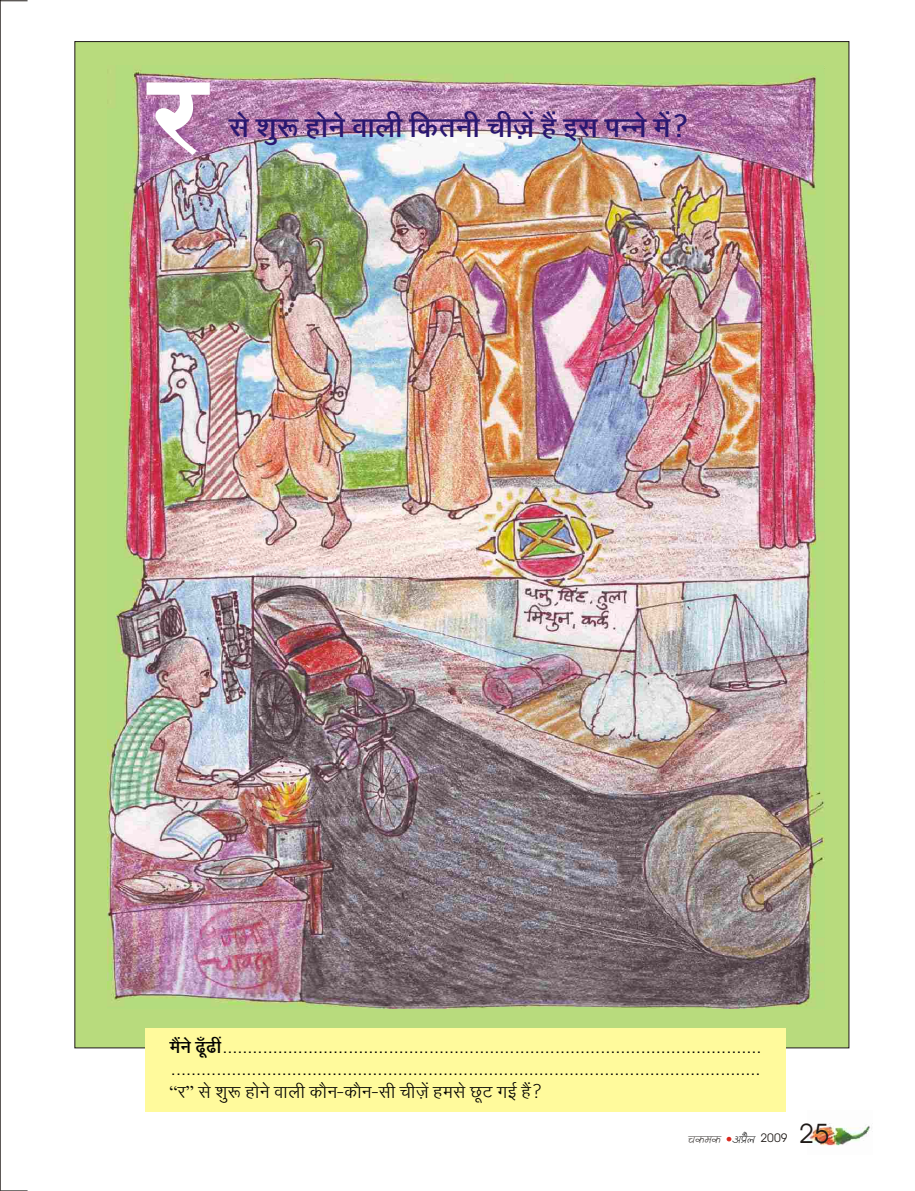
<style>
.page{position:relative;width:915px;height:1191px;background:#fff}
.page>*{position:absolute;margin:0;border:0;box-sizing:border-box;transform-origin:0 0}
.t1{font:155.55px "DV Shridhar Bold";color:#fff}
.t2{font:36px "DV Yogesh EN Bold";color:#291770}
.t3{font:27px "Avant Garde Bk BT";color:#1f1a17}
.t4{font:22.5px/22.5px "DV Yogesh EN Normal";color:#000;text-align:justify}
.t5{font:15px "DV Amruta Normal";color:#1f1a17}
.s1{font-family:"DV Yogesh EN Bold"}
.s2{font-family:"Times New Roman";font-size:18px}
.s3{color:#000}
.s4{font-family:"Avant Garde Bk BT";font-size:12px}
</style>
<div class="page">
<svg style="left:0;top:0;width:28px;height:1191px"></svg>
<div style="left:75px;top:41px;width:774px;height:1007px;background:#b8db7d"></div>
<img style="left:107px;top:70px;width:717px;height:938px">
<div style="left:145px;top:1028px;width:641px;height:84px;background:#fffa9c"></div>
<img style="left:808px;top:1123px;width:64px;height:23px">
<svg style="left:727px;top:1137px;width:4px;height:4px"></svg>
<h1 class="t1" style="left:146px;top:43px;width:63px">Æ˙</h1>
<h2 class="t2" style="left:228px;top:111px;width:460px">∫…‰ ∂…÷∞¸ Ω˛…‰x…‰ ¥……±…“ EÚi…x…“ S…“W…Â ΩÈ˛ &lt;∫… {…xx…‰ ®…Â?</h2>
<p class="t4" style="left:170px;top:1036px;width:592px"><span class="s1">®…Èx…‰ f⁄ƒ¯f¯”</span>........................................................................................................... ..................................................................................................................... <span class="s2">“</span>Æ˙<span class="s2">”</span> ∫…‰ ∂…÷∞¸ Ω˛…‰x…‰ ¥……±…“ EÚ…Ëx…-EÚ…Ëx…-∫…“ S…“W…Â Ω˛®…∫…‰ U⁄Ù]ı M…&lt;« ΩÈ˛?</p>
<p class="t5" style="left:689px;top:1131px;width:100px">S…EÚ®…E <span class="s3">+|…Ë±…</span> <span class="s4">2009</span></p>
<p class="t3" style="left:799px;top:1122px;width:32px">25</p>
</div>
